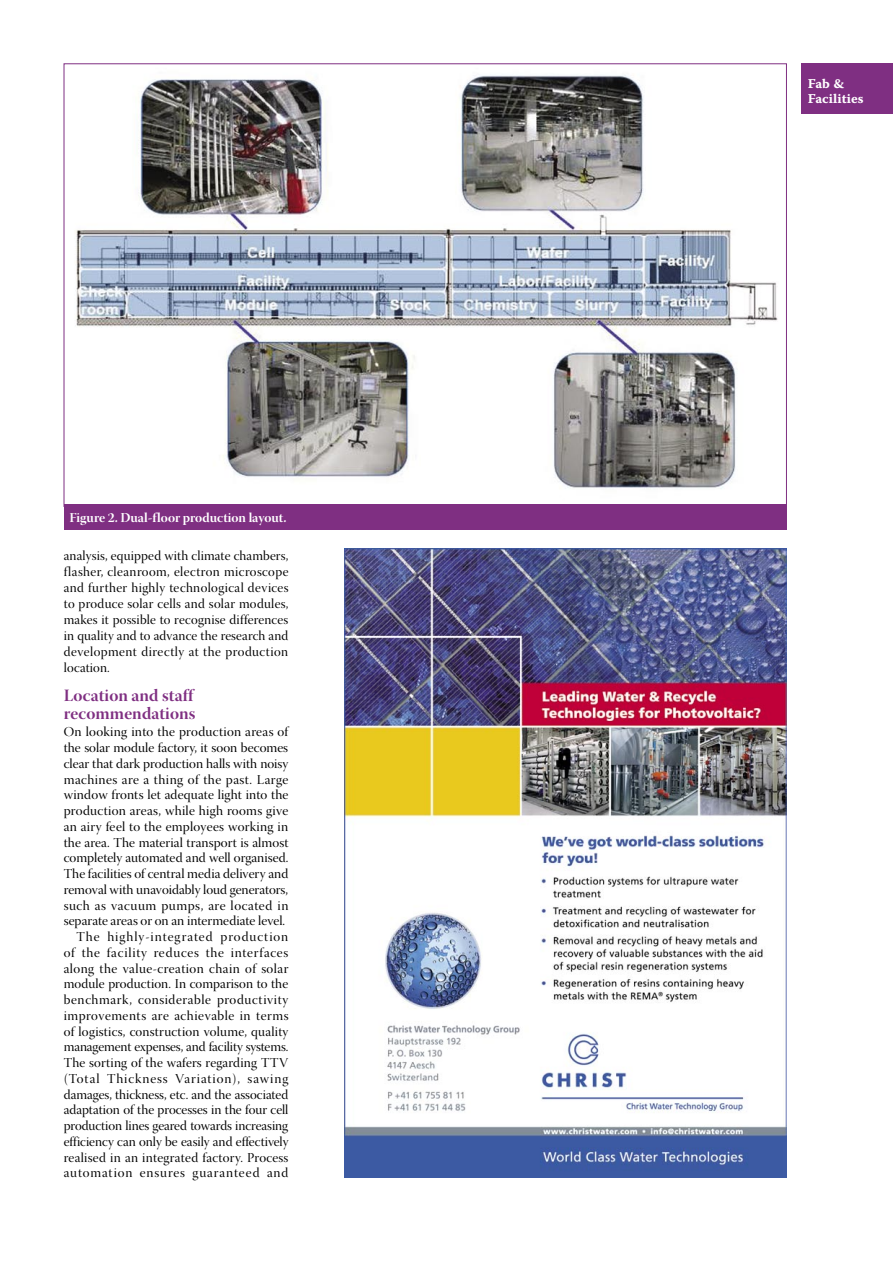
<style>
.page{position:relative;width:893px;height:1263px;background:#fff}
.page>*{position:absolute;margin:0;border:0;box-sizing:border-box;transform-origin:0 0}
.t1{font:17.25px/18px "Warnock Pro Bold Disp";letter-spacing:.005em;color:#7f2f82}
.t2{font:13.5px/15.8px "Warnock Pro Disp";letter-spacing:.01em;color:#000;text-align:justify}
.t3{font:13.5px "Warnock Pro Bold Disp";color:#fff}
.t4{font:13.5px/15px "Warnock Pro Bold Capt";color:#fff}
</style>
<div class="page">
<div style="left:801px;top:64px;width:92px;height:51px;background:#7f2f82"></div>
<img style="left:345px;top:548px;width:442px;height:629px">
<img style="left:76px;top:75px;width:702px;height:414px">
<div style="left:64px;top:504px;width:723px;height:26px;background:#7f2f82"></div>
<p class="t3" style="left:70px;top:509px;width:219px">Figure 2. Dual-floor production layout.</p>
<p class="t2" style="left:64px;top:549px;width:226px">analysis, equipped with climate chambers, flasher, cleanroom, electron microscope and further highly technological devices to produce solar cells and solar modules, makes it possible to recognise differences in quality and to advance the research and development directly at the production location.</p>
<p class="t1" style="left:64px;top:686px;width:133px">Location and staff recommendations</p>
<p class="t2" style="left:64px;top:726px;width:226px;text-align:right">On looking into the production areas of the solar module factory, it soon becomes clear that dark production halls with noisy machines are a thing of the past. Large window fronts let adequate light into the production areas, while high rooms give an airy feel to the employees working in the area. The material transport is almost completely automated and well organised.<br>The facilities of central media delivery and removal with unavoidably loud generators, such as vacuum pumps, are located in separate areas or on an intermediate level.<br>The highly-integrated production of the facility reduces the interfaces along the value-creation chain of solar module production. In comparison to the benchmark, considerable productivity improvements are achievable in terms of logistics, construction volume, quality management expenses, and facility systems.<br>The sorting of the wafers regarding TTV (Total Thickness Variation), sawing damages, thickness, etc. and the associated adaptation of the processes in the four cell production lines geared towards increasing efficiency can only be easily and effectively realised in an integrated factory. Process automation ensures guaranteed and</p>
<p class="t4" style="left:808px;top:75px;width:57px">Fab &amp;<br>Facilities</p>
</div>
